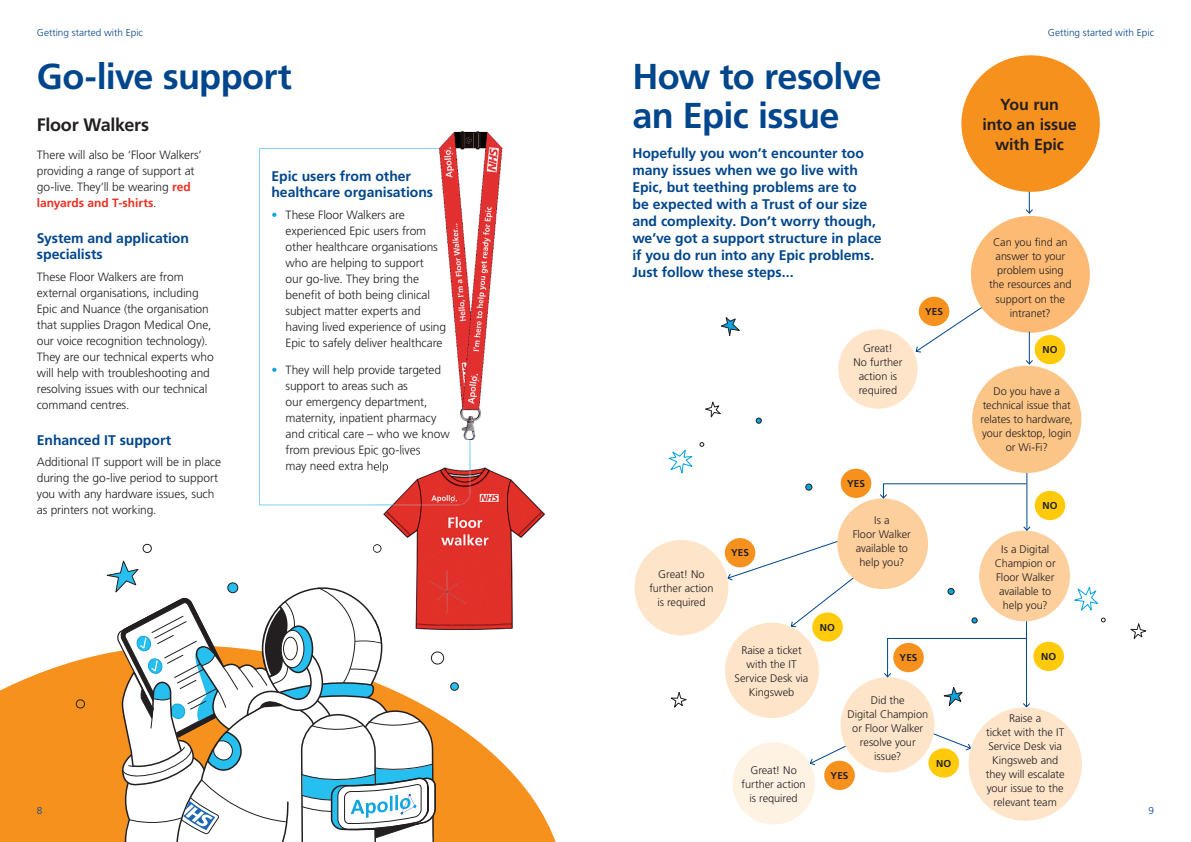
<style>
.page{position:relative;width:1191px;height:842px;background:#fff}
.page>*{position:absolute;margin:0;border:0;box-sizing:border-box;transform-origin:0 0}
.t1{font:700 36px/39px "Frutiger LT Std";letter-spacing:-.02em;color:#01468c}
.t2{font:700 18px "Frutiger LT Std";letter-spacing:-.015em;color:#231f20}
.t3{font:700 16px/20px "Frutiger LT Std";letter-spacing:-.005em;color:#231f20;text-align:center}
.t4{font:700 14px/17px "Frutiger LT Std";letter-spacing:-.005em;color:#01468c}
.t5{font:300 12px/16px "Frutiger LT Std";letter-spacing:-.01em;color:#231f20}
.t6{font:300 11px/14px "Frutiger LT Std";letter-spacing:-.005em;color:#231f20;text-align:center}
.t7{font:300 10px "Frutiger LT Std";color:#01468c}
.t8{font:700 10px "Frutiger LT Std";letter-spacing:.01em;color:#231f20}
.s1{font-weight:700;color:#ee2e22}
.s2{color:#08a4df}
</style>
<div class="page">
<svg style="left:259px;top:148px;width:211px;height:357px"></svg>
<img style="left:439px;top:131px;width:63px;height:308px">
<svg style="left:933px;top:733px;width:38px;height:18px"></svg>
<svg style="left:809px;top:746px;width:40px;height:19px"></svg>
<svg style="left:727px;top:538px;width:128px;height:89px"></svg>
<svg style="left:915px;top:303px;width:68px;height:50px"></svg>
<hr style="left:1026px;top:589px;width:1px;height:118px;background:#01468c">
<svg style="left:1023px;top:703px;width:7px;height:4px"></svg>
<div style="left:979px;top:531px;width:91px;height:90px;background:#fdcf9d;border-radius:50%"></div>
<div style="left:972px;top:366px;width:109px;height:107px;background:#fcc588;border-radius:50%"></div>
<div style="left:971px;top:216px;width:118px;height:117px;background:#fcba74;border-radius:50%"></div>
<div style="left:837px;top:498px;width:91px;height:91px;background:#fdcf9d;border-radius:50%"></div>
<div style="left:838px;top:329px;width:79px;height:80px;background:#fee5ca;border-radius:50%"></div>
<div style="left:634px;top:540px;width:94px;height:95px;background:#fee5ca;border-radius:50%"></div>
<div style="left:732px;top:742px;width:82px;height:82px;background:#fef2e3;border-radius:50%"></div>
<div style="left:725px;top:623px;width:94px;height:95px;background:#fee5ca;border-radius:50%"></div>
<div style="left:840px;top:677px;width:94px;height:96px;background:#fee5ca;border-radius:50%"></div>
<div style="left:968px;top:707px;width:114px;height:114px;background:#fee5ca;border-radius:50%"></div>
<div style="left:812px;top:612px;width:31px;height:30px;background:#feca0a;border-radius:50%"></div>
<div style="left:725px;top:538px;width:30px;height:29px;background:#f6911e;border-radius:50%"></div>
<div style="left:1033px;top:642px;width:31px;height:29px;background:#feca0a;border-radius:50%"></div>
<div style="left:824px;top:761px;width:31px;height:29px;background:#f6911e;border-radius:50%"></div>
<div style="left:840px;top:469px;width:31px;height:29px;background:#f6911e;border-radius:50%"></div>
<div style="left:918px;top:297px;width:31px;height:29px;background:#f6911e;border-radius:50%"></div>
<div style="left:1034px;top:491px;width:31px;height:29px;background:#feca0a;border-radius:50%"></div>
<div style="left:1034px;top:335px;width:31px;height:29px;background:#feca0a;border-radius:50%"></div>
<div style="left:928px;top:748px;width:31px;height:30px;background:#feca0a;border-radius:50%"></div>
<hr style="left:1029px;top:332px;width:1px;height:32px;background:#01468c">
<svg style="left:1025px;top:360px;width:8px;height:5px"></svg>
<hr style="left:1026px;top:473px;width:1px;height:57px;background:#01468c">
<svg style="left:1023px;top:526px;width:7px;height:5px"></svg>
<svg style="left:879px;top:483px;width:148px;height:16px"></svg>
<svg style="left:884px;top:638px;width:142px;height:39px"></svg>
<svg style="left:943px;top:687px;width:20px;height:19px"></svg>
<svg style="left:1130px;top:623px;width:17px;height:16px"></svg>
<svg style="left:971px;top:618px;width:6px;height:5px"></svg>
<svg style="left:948px;top:588px;width:6px;height:6px"></svg>
<div style="left:947px;top:588px;width:7px;height:7px;border:1px solid #231f20;border-radius:50%"></div>
<svg style="left:1101px;top:618px;width:4px;height:4px"></svg>
<svg style="left:1074px;top:586px;width:24px;height:25px"></svg>
<svg style="left:671px;top:692px;width:16px;height:16px"></svg>
<svg style="left:705px;top:401px;width:16px;height:17px"></svg>
<svg style="left:845px;top:391px;width:35px;height:18px"></svg>
<svg style="left:756px;top:418px;width:5px;height:5px"></svg>
<div style="left:805px;top:484px;width:7px;height:6px;background:#08a4df;border-radius:50%"></div>
<div style="left:805px;top:484px;width:7px;height:6px;border:1px solid #231f20;border-radius:50%"></div>
<svg style="left:699px;top:442px;width:5px;height:5px"></svg>
<svg style="left:668px;top:449px;width:25px;height:25px"></svg>
<svg style="left:961px;top:55px;width:139px;height:159px"></svg>
<svg style="left:0;top:654px;width:556px;height:188px;fill:#f6911e"></svg>
<svg style="left:143px;top:543px;width:9px;height:10px"></svg>
<svg style="left:76px;top:698px;width:10px;height:11px"></svg>
<img style="left:375px;top:453px;width:170px;height:177px">
<img style="left:375px;top:453px;width:95px;height:52px">
<img style="left:375px;top:453px;width:45px;height:4px">
<svg style="left:375px;top:461px;width:13px;height:12px"></svg>
<svg style="left:373px;top:544px;width:8px;height:9px"></svg>
<svg style="left:103px;top:560px;width:362px;height:282px"></svg>
<svg style="left:721px;top:317px;width:19px;height:19px"></svg>
<p class="t7" style="left:37px;top:27px;width:108px">Getting started with Epic</p>
<p class="t7" style="left:1048px;top:27px;width:108px">Getting started with Epic</p>
<h1 class="t1" style="left:37px;top:58px;width:256px">Go-live support</h1>
<h2 class="t2" style="left:37px;top:114px;width:114px">Floor Walkers</h2>
<p class="t5" style="left:37px;top:147px;width:167px">There will also be ‘Floor Walkers’ providing a range of support at go-live. They’ll be wearing <span class="s1">red lanyards and T-shirts</span>.</p>
<p class="t4" style="left:37px;top:230px;width:154px;line-height:16px">System and application specialists</p>
<p class="t5" style="left:37px;top:269px;width:178px">These Floor Walkers are from external organisations, including<br>Epic and Nuance (the organisation that supplies Dragon Medical One, our voice recognition technology).<br>They are our technical experts who will help with troubleshooting and resolving issues with our technical command centres.</p>
<p class="t4" style="left:37px;top:431px;width:136px">Enhanced IT support</p>
<p class="t5" style="left:37px;top:454px;width:186px">Additional IT support will be in place during the go-live period to support you with any hardware issues, such as printers not working.</p>
<p class="t4" style="left:271px;top:169px;width:163px;line-height:16px">Epic users from other healthcare organisations</p>
<p class="t5" style="left:286px;top:207px;width:162px;text-indent:-14px"><span class="s2">•</span> These Floor Walkers are experienced Epic users from other healthcare organisations who are helping to support<br>our go-live. They bring the benefit of both being clinical subject matter experts and having lived experience of using<br>Epic to safely deliver healthcare</p>
<p class="t5" style="left:286px;top:362px;width:165px;text-indent:-14px"><span class="s2">•</span> They will help provide targeted support to areas such as<br>our emergency department, maternity, inpatient pharmacy and critical care – who we know from previous Epic go-lives<br>may need extra help</p>
<p class="t7" style="left:37px;top:804px;width:7px">8</p>
<h1 class="t1" style="left:632px;top:58px;width:250px">How to resolve an Epic issue</h1>
<p class="t4" style="left:632px;top:145px;width:251px">Hopefully you won’t encounter too many issues when we go live with Epic, but teething problems are to<br>be expected with a Trust of our size and complexity. Don’t worry though, we’ve got a support structure in place if you do run into any Epic problems.<br>Just follow these steps...</p>
<p class="t6" style="left:853px;top:341px;width:50px">Great!<br>No further action is required</p>
<p class="t8" style="left:925px;top:306px;width:19px">YES</p>
<p class="t6" style="left:649px;top:567px;width:66px">Great! No further action is required</p>
<p class="t8" style="left:731px;top:547px;width:19px">YES</p>
<p class="t8" style="left:847px;top:478px;width:19px">YES</p>
<p class="t6" style="left:852px;top:513px;width:60px">Is a<br>Floor Walker available to help you?</p>
<p class="t8" style="left:820px;top:621px;width:17px">NO</p>
<h3 class="t3" style="left:982px;top:94px;width:96px">You run<br>into an issue with Epic</h3>
<p class="t6" style="left:989px;top:236px;width:84px">Can you find an answer to your problem using the resources and support on the intranet?</p>
<p class="t8" style="left:1042px;top:344px;width:17px">NO</p>
<p class="t6" style="left:980px;top:385px;width:94px">Do you have a technical issue that relates to hardware, your desktop, login or Wi-Fi?</p>
<p class="t8" style="left:1042px;top:500px;width:17px">NO</p>
<p class="t6" style="left:994px;top:542px;width:62px">Is a Digital<br>Champion or<br>Floor Walker available to help you?</p>
<p class="t6" style="left:734px;top:643px;width:75px">Raise a ticket with the IT<br>Service Desk via<br>Kingsweb</p>
<p class="t6" style="left:741px;top:763px;width:66px">Great! No further action is required</p>
<p class="t8" style="left:899px;top:652px;width:19px">YES</p>
<p class="t8" style="left:1041px;top:651px;width:17px">NO</p>
<p class="t6" style="left:847px;top:693px;width:82px">Did the<br>Digital Champion or Floor Walker resolve your issue?</p>
<p class="t8" style="left:830px;top:770px;width:19px">YES</p>
<p class="t8" style="left:936px;top:757px;width:17px">NO</p>
<p class="t6" style="left:986px;top:712px;width:80px">Raise a<br>ticket with the IT<br>Service Desk via<br>Kingsweb and they will escalate your issue to the relevant team</p>
<p class="t7" style="left:1148px;top:804px;width:7px">9</p>
</div>
